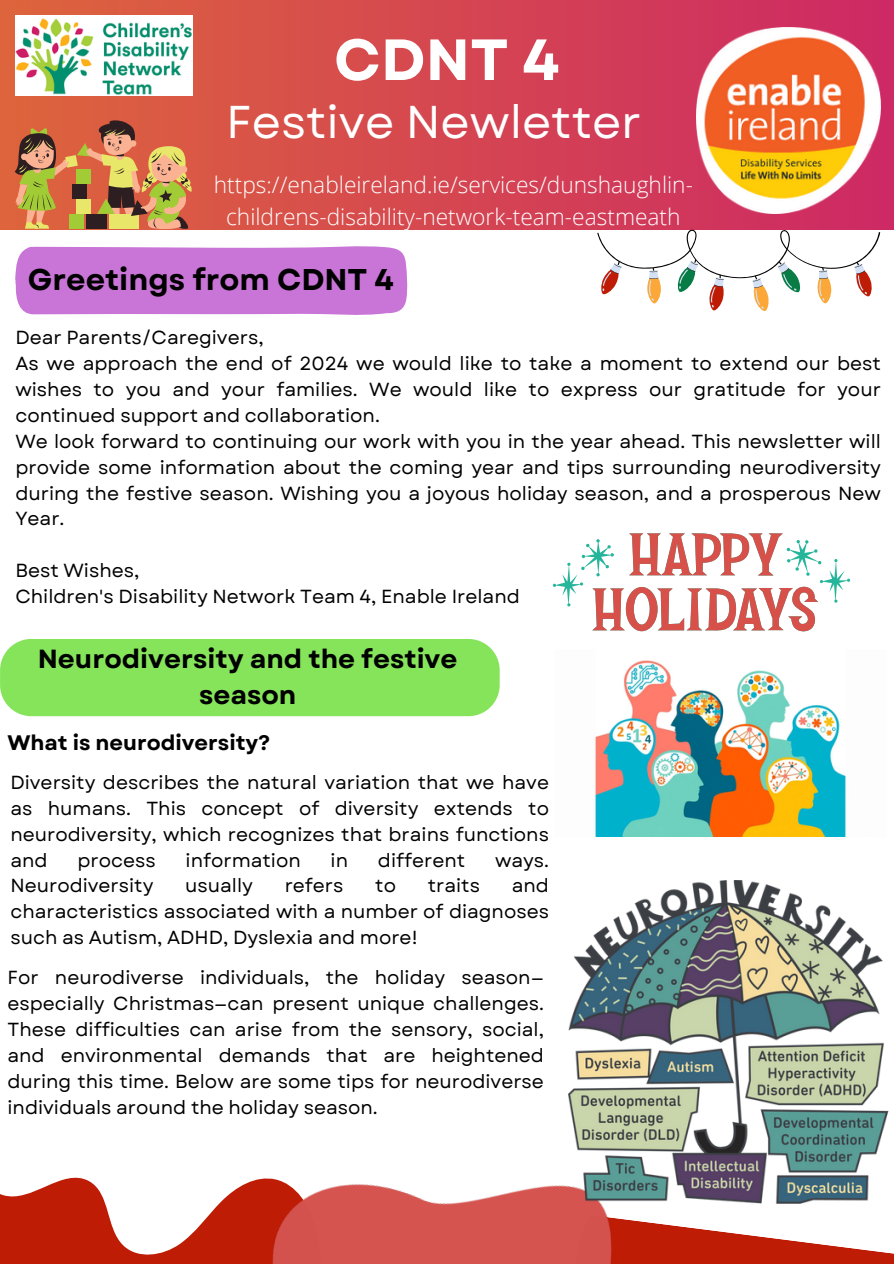
<style>
.page{position:relative;width:894px;height:1264px;background:#fff}
.page>*{position:absolute;margin:0;border:0;box-sizing:border-box;transform-origin:0 0}
.t1{font:700 57.9px "Garet";color:#fff}
.t2{font:45.9px "Garet";color:#fff}
.t3{font:700 30px "Garet";color:#000}
.t4{font:700 26.25px/36.3px "Garet";color:#000;text-align:center}
.t5{font:300 22.65px/31.5px "Open Sans";color:#fff;text-align:center}
.t6{font:700 21px "Garet";color:#000}
.t7{font:18.9px/25.8px "Garet";color:#000;text-align:justify}
</style>
<div class="page">
<div style="left:0;top:0;width:893px;height:229px;background:linear-gradient(to right,#dd653c,#cd2965)"></div>
<svg style="left:675px;top:1226px;width:218px;height:37px"></svg>
<svg style="left:0;top:1177px;width:210px;height:86px;fill:#bf1c06"></svg>
<img style="left:210px;top:1178px;width:465px;height:85px">
<div style="left:15px;top:246px;width:393px;height:69px;background:#c974d7"></div>
<img style="left:15px;top:16px;width:177px;height:80px">
<img style="left:695px;top:27px;width:185px;height:187px">
<svg style="left:15px;top:120px;width:177px;height:109px;background:#c1814b"></svg>
<svg style="left:552px;top:533px;width:297px;height:98px"></svg>
<svg style="left:597px;top:229px;width:282px;height:82px"></svg>
<div style="left:0;top:639px;width:499px;height:77px;background:#86e45a"></div>
<img style="left:595px;top:660px;width:251px;height:176px">
<img style="left:568px;top:880px;width:321px;height:340px">
<h6 class="t1" style="left:334px;top:18px;width:227px">CDNT 4</h6>
<p class="t2" style="left:226px;top:89px;width:416px">Festive Newletter</p>
<p class="t5" style="left:214px;top:169px;width:480px">https://enableireland.ie/services/dunshaughlin&shy;childrens-disability-network-team-eastmeath</p>
<h3 class="t3" style="left:28px;top:258px;width:367px">Greetings from CDNT 4</h3>
<p class="t7" style="left:15px;top:325px;width:250px">Dear Parents/Caregivers,</p>
<h1 class="t7" style="left:15px;top:351px;width:866px">As we approach the end of 2024 we would like to take a moment to extend our best wishes to you and your families. We would like to express our gratitude for your continued support and collaboration.</h1>
<p class="t7" style="left:15px;top:428px;width:866px">We look forward to continuing our work with you in the year ahead. This newsletter will provide some information about the coming year and tips surrounding neurodiversity during the festive season. Wishing you a joyous holiday season, and a prosperous New Year.</p>
<h2 class="t7" style="left:15px;top:558px;width:126px">Best Wishes,</h2>
<p class="t7" style="left:15px;top:583px;width:506px">Children's Disability Network Team 4, Enable Ireland</p>
<p class="t4" style="left:38px;top:640px;width:421px">Neurodiversity and the festive season</p>
<p class="t6" style="left:7px;top:727px;width:264px">What is neurodiversity?</p>
<p class="t7" style="left:10px;top:769px;width:540px">Diversity describes the natural variation that we have as humans. This concept of diversity extends to neurodiversity, which recognizes that brains functions and</p>
<p class="t7" style="left:77px;top:847px;width:80px">process</p>
<p class="t7" style="left:185px;top:847px;width:117px">information</p>
<p class="t7" style="left:330px;top:847px;width:19px">in</p>
<p class="t7" style="left:378px;top:847px;width:89px">different</p>
<p class="t7" style="left:495px;top:847px;width:55px">ways.</p>
<p class="t7" style="left:10px;top:873px;width:144px">Neurodiversity</p>
<p class="t7" style="left:185px;top:873px;width:69px">usually</p>
<p class="t7" style="left:284px;top:873px;width:60px">refers</p>
<p class="t7" style="left:375px;top:873px;width:22px">to</p>
<p class="t7" style="left:428px;top:873px;width:54px">traits</p>
<p class="t7" style="left:10px;top:873px;width:540px;text-indent:501px">and characteristics associated with a number of diagnoses such as Autism, ADHD, Dyslexia and more!</p>
<p class="t7" style="left:7px;top:964px;width:538px">For neurodiverse individuals, the holiday season— especially Christmas—can present unique challenges.<br>These difficulties can arise from the sensory, social, and environmental demands that are heightened during this time. Below are some tips for neurodiverse individuals around the holiday season.</p>
</div>
